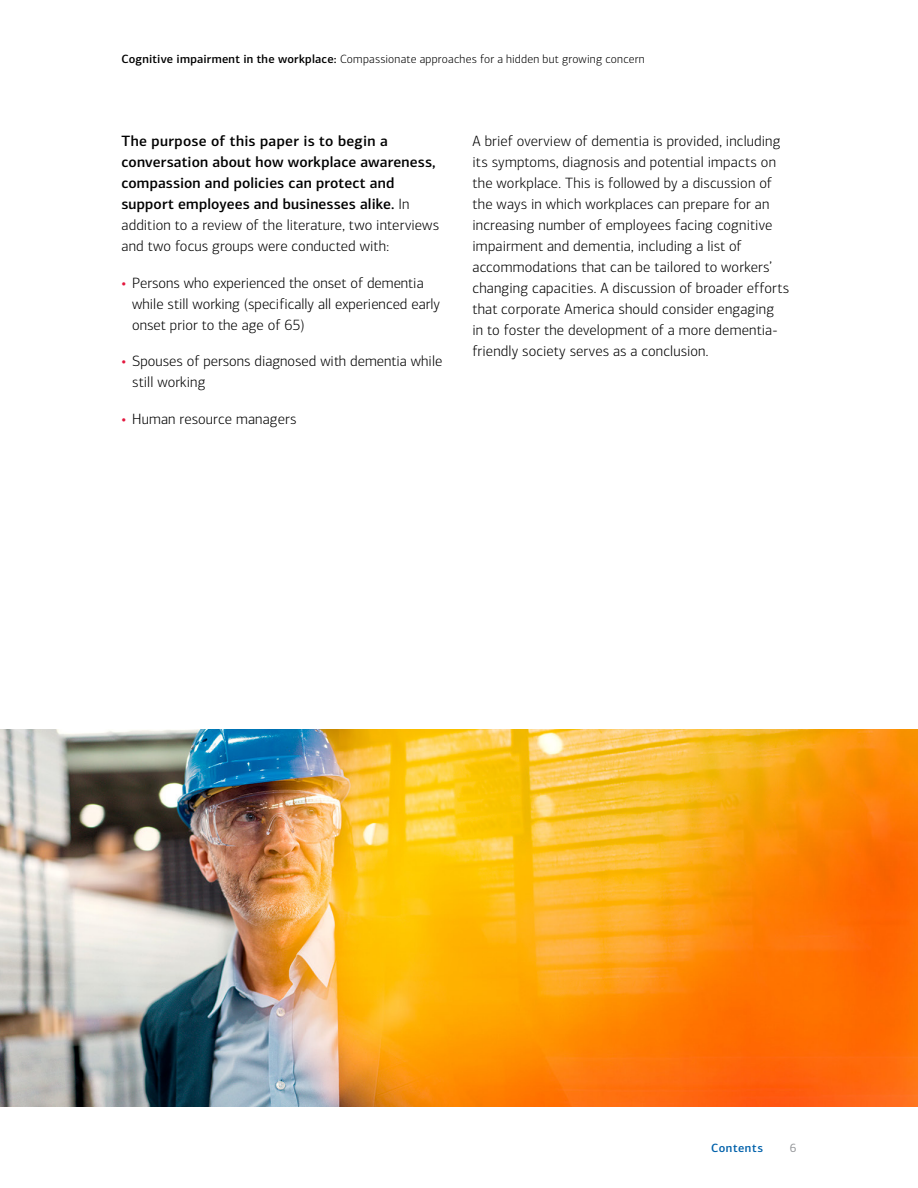
<style>
.page{position:relative;width:918px;height:1188px;background:#fff}
.page>*{position:absolute;margin:0;border:0;box-sizing:border-box;transform-origin:0 0}
.t1{font:300 15px/21px "Connections";letter-spacing:.005em;color:#000}
.t2{font:500 15px/21px "Connections";letter-spacing:.01em;color:#000}
.t3{font:300 12px "Connections";letter-spacing:.02em;color:#000}
.t4{font:500 12px "Connections";letter-spacing:.05em;color:#0061aa}
.t5{font:12px "Connections";color:#939598}
.s1{font-weight:500}
.s2{font-weight:300}
.s3{font-weight:400;color:#e3173e}
</style>
<div class="page">
<img style="left:0;top:729px;width:918px;height:378px">
<p class="t3" style="left:122px;top:52px;width:525px"><span class="s1">Cognitive impairment in the workplace:</span> Compassionate approaches for a hidden but growing concern</p>
<p class="t2" style="left:122px;top:131px;width:319px">The purpose of this paper is to begin a conversation about how workplace awareness, compassion and policies can protect and support employees and businesses alike. <span class="s2">In addition to a review of the literature, two interviews and two focus groups were conducted with:</span></p>
<p class="t1" style="left:132px;top:272px;width:309px;text-indent:-11px"><span class="s3">•</span> Persons who experienced the onset of dementia while still working (specifically all experienced early onset prior to the age of 65)</p>
<p class="t1" style="left:132px;top:351px;width:312px;text-indent:-11px"><span class="s3">•</span> Spouses of persons diagnosed with dementia while still working</p>
<p class="t1" style="left:121px;top:408px;width:176px"><span class="s3">•</span> Human resource managers</p>
<p class="t1" style="left:472px;top:131px;width:318px">A brief overview of dementia is provided, including its symptoms, diagnosis and potential impacts on the workplace. This is followed by a discussion of the ways in which workplaces can prepare for an increasing number of employees facing cognitive impairment and dementia, including a list of accommodations that can be tailored to workers’ changing capacities. A discussion of broader efforts that corporate America should consider engaging<br>in to foster the development of a more dementia&shy;friendly society serves as a conclusion.</p>
<p class="t4" style="left:711px;top:1140px;width:53px">Contents</p>
<p class="t5" style="left:790px;top:1141px;width:8px">6</p>
</div>
